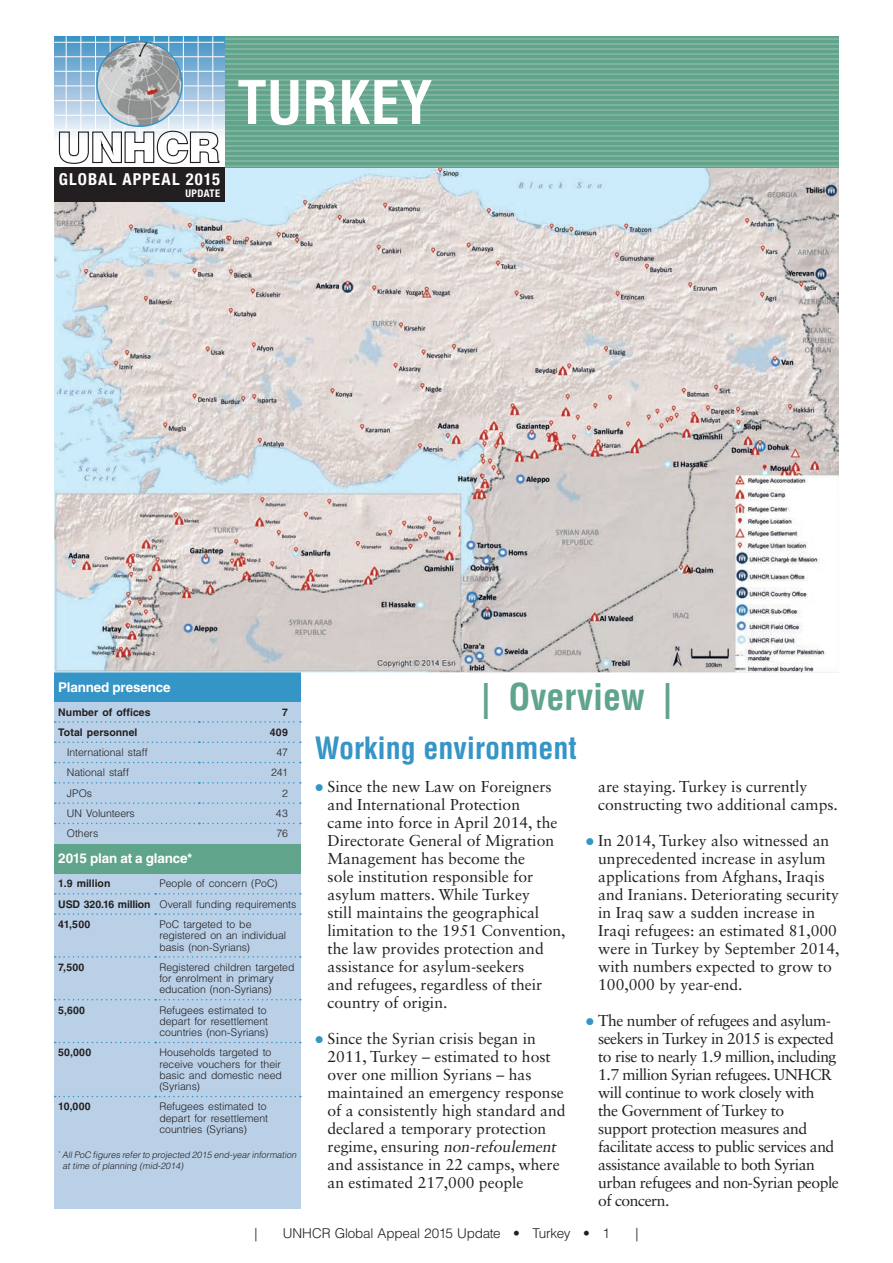
<style>
.page{position:relative;width:893px;height:1263px;background:#fff}
.page>*{position:absolute;margin:0;border:0;box-sizing:border-box;transform-origin:0 0}
.t1{font:700 condensed 58.5px "Helvetica LT Std";color:#fff}
.t2{font:700 condensed 36px "Helvetica LT Std";color:#5fa48b}
.t3{font:700 condensed 30px "Helvetica LT Std";color:#3595c6}
.t4{font:700 condensed 16.5px "Helvetica Neue";letter-spacing:.07em;color:#fff}
.t5{font:15.75px/18px "Sabon LT Std";color:#231f20}
.t6{font:15.75px/18px "Sabon LT Std";letter-spacing:-.03em;color:#231f20}
.t7{font:300 13.5px "Helvetica LT Std";letter-spacing:-.015em;color:#231f20}
.t8{font:700 13.5px "Helvetica LT Std";letter-spacing:-.015em;color:#fff}
.t9{font:300 10.5px/11.2px "Helvetica LT Std";letter-spacing:-.005em;color:#231f20}
.t10{font:700 10.5px "Helvetica LT Std";letter-spacing:.005em;color:#231f20}
.t11{font:700 condensed 10.5px "Helvetica Neue";letter-spacing:.035em;color:#fff}
.t12{font:italic 300 9px/10.5px "Helvetica LT Std";color:#231f20}
.s1{font-weight:700}
.s2{color:#3595c6}
.s3{font-style:italic}
</style>
<div class="page">
<div style="left:54px;top:672px;width:247px;height:537px;background:#b9d0e7"></div>
<div style="left:54px;top:672px;width:247px;height:30px;background:#3595c6"></div>
<svg style="left:55px;top:721px;width:246px;height:2px"></svg>
<svg style="left:55px;top:741px;width:246px;height:2px"></svg>
<svg style="left:55px;top:762px;width:246px;height:1px"></svg>
<svg style="left:55px;top:782px;width:246px;height:2px"></svg>
<svg style="left:55px;top:802px;width:246px;height:2px"></svg>
<svg style="left:55px;top:823px;width:246px;height:1px"></svg>
<div style="left:54px;top:844px;width:247px;height:29px;background:#5fa48b"></div>
<svg style="left:55px;top:893px;width:246px;height:1px"></svg>
<svg style="left:55px;top:913px;width:246px;height:2px"></svg>
<svg style="left:55px;top:956px;width:246px;height:2px"></svg>
<svg style="left:55px;top:999px;width:246px;height:1px"></svg>
<svg style="left:55px;top:1042px;width:246px;height:1px"></svg>
<svg style="left:55px;top:1096px;width:246px;height:1px"></svg>
<img style="left:54px;top:168px;width:785px;height:504px">
<svg style="left:225px;top:36px;width:614px;height:132px;background:#66a78e"></svg>
<hr style="left:225px;top:38px;width:614px;height:1px;background:#80b39d">
<hr style="left:225px;top:79px;width:614px;height:1px;background:#80b39d">
<hr style="left:225px;top:120px;width:614px;height:1px;background:#80b39d">
<hr style="left:225px;top:59px;width:614px;height:1px;background:#80b39d">
<hr style="left:225px;top:100px;width:614px;height:1px;background:#80b39d">
<hr style="left:225px;top:140px;width:614px;height:1px;background:#80b39d">
<hr style="left:225px;top:49px;width:614px;height:1px;background:#80b39d">
<hr style="left:225px;top:89px;width:614px;height:1px;background:#80b39d">
<hr style="left:225px;top:130px;width:614px;height:1px;background:#80b39d">
<hr style="left:225px;top:69px;width:614px;height:1px;background:#80b39d">
<hr style="left:225px;top:110px;width:614px;height:1px;background:#80b39d">
<hr style="left:225px;top:151px;width:614px;height:1px;background:#80b39d">
<hr style="left:225px;top:166px;width:614px;height:1px;background:#80b39d">
<hr style="left:225px;top:43px;width:614px;height:1px;background:#80b39d">
<hr style="left:225px;top:84px;width:614px;height:1px;background:#80b39d">
<hr style="left:225px;top:125px;width:614px;height:1px;background:#80b39d">
<hr style="left:225px;top:64px;width:614px;height:1px;background:#80b39d">
<hr style="left:225px;top:105px;width:614px;height:1px;background:#80b39d">
<hr style="left:225px;top:146px;width:614px;height:1px;background:#80b39d">
<hr style="left:225px;top:161px;width:614px;height:1px;background:#80b39d">
<hr style="left:225px;top:54px;width:614px;height:1px;background:#80b39d">
<hr style="left:225px;top:95px;width:614px;height:1px;background:#80b39d">
<hr style="left:225px;top:135px;width:614px;height:1px;background:#80b39d">
<hr style="left:225px;top:74px;width:614px;height:1px;background:#80b39d">
<hr style="left:225px;top:115px;width:614px;height:1px;background:#80b39d">
<hr style="left:225px;top:156px;width:614px;height:1px;background:#80b39d">
<svg style="left:55px;top:36px;width:169px;height:1px"></svg>
<svg style="left:55px;top:37px;width:169px;height:99px;background:#96c0dd"></svg>
<hr style="left:54px;top:42px;width:170px;height:1px;background:#fff">
<hr style="left:55px;top:56px;width:170px;height:1px;background:#fff">
<hr style="left:55px;top:71px;width:170px;height:1px;background:#fff">
<hr style="left:55px;top:86px;width:170px;height:1px;background:#fff">
<hr style="left:55px;top:100px;width:170px;height:1px;background:#fff">
<hr style="left:55px;top:115px;width:170px;height:1px;background:#fff">
<hr style="left:55px;top:130px;width:170px;height:1px;background:#fff">
<hr style="left:139px;top:36px;width:1px;height:103px;background:#fff">
<hr style="left:124px;top:36px;width:1px;height:103px;background:#fff">
<hr style="left:110px;top:36px;width:1px;height:103px;background:#fff">
<hr style="left:95px;top:36px;width:1px;height:103px;background:#fff">
<hr style="left:81px;top:36px;width:1px;height:103px;background:#fff">
<hr style="left:66px;top:36px;width:1px;height:103px;background:#fff">
<hr style="left:154px;top:36px;width:1px;height:103px;background:#fff">
<hr style="left:168px;top:36px;width:1px;height:103px;background:#fff">
<hr style="left:183px;top:36px;width:1px;height:103px;background:#fff">
<hr style="left:198px;top:36px;width:1px;height:103px;background:#fff">
<hr style="left:212px;top:36px;width:1px;height:103px;background:#fff">
<img style="left:97px;top:41px;width:85px;height:85px;border-radius:43px">
<div style="left:96px;top:40px;width:87px;height:87px;border:2px solid #3595c6;border-radius:50%"></div>
<div style="left:54px;top:168px;width:171px;height:34px;background:#231f20"></div>
<svg style="left:58px;top:129px;width:162px;height:35px"></svg>
<h1 class="t1" style="left:237px;top:66px;width:197px">TURKEY</h1>
<p class="t4" style="left:59px;top:169px;width:163px">GLOBAL APPEAL 2015</p>
<p class="t11" style="left:185px;top:187px;width:36px">UPDATE</p>
<p class="t8" style="left:58px;top:679px;width:114px">Planned presence</p>
<p class="t10" style="left:58px;top:705px;width:94px">Number of offices</p>
<p class="t10" style="left:282px;top:705px;width:7px">7</p>
<p class="t10" style="left:58px;top:726px;width:81px">Total personnel</p>
<p class="t10" style="left:270px;top:726px;width:19px">409</p>
<p class="t9" style="left:67px;top:747px;width:82px">International staff</p>
<p class="t9" style="left:277px;top:747px;width:13px">47</p>
<p class="t9" style="left:67px;top:767px;width:64px">National staff</p>
<p class="t9" style="left:271px;top:767px;width:18px">241</p>
<p class="t9" style="left:67px;top:787px;width:27px">JPOs</p>
<p class="t9" style="left:282px;top:787px;width:7px">2</p>
<p class="t9" style="left:67px;top:808px;width:70px">UN Volunteers</p>
<p class="t9" style="left:276px;top:808px;width:13px">43</p>
<p class="t9" style="left:67px;top:828px;width:33px">Others</p>
<p class="t9" style="left:276px;top:828px;width:13px">76</p>
<p class="t8" style="left:58px;top:850px;width:136px">2015 plan at a glance*</p>
<p class="t10" style="left:58px;top:877px;width:54px">1.9 million</p>
<p class="t9" style="left:58px;top:873px;width:240px;line-height:20.2px;text-indent:101px">People of concern (PoC)<br><span class="s1">USD 320.16 million</span> Overall funding requirements<br><span class="s1">41,500</span></p>
<p class="t9" style="left:159px;top:918px;width:128px">PoC targeted to be registered on an individual basis (non-Syrians)</p>
<p class="t10" style="left:58px;top:961px;width:28px">7,500</p>
<p class="t9" style="left:159px;top:961px;width:137px">Registered children targeted for enrolment in primary education (non-Syrians)</p>
<p class="t10" style="left:58px;top:1003px;width:28px">5,600</p>
<p class="t9" style="left:159px;top:1004px;width:110px">Refugees estimated to depart for resettlement countries (non-Syrians)</p>
<p class="t10" style="left:58px;top:1046px;width:35px">50,000</p>
<p class="t9" style="left:159px;top:1047px;width:124px">Households targeted to receive vouchers for their basic and domestic need (Syrians)</p>
<p class="t10" style="left:58px;top:1100px;width:34px">10,000</p>
<p class="t9" style="left:159px;top:1101px;width:110px">Refugees estimated to depart for resettlement countries (Syrians)</p>
<p class="t12" style="left:62px;top:1150px;width:237px;text-indent:-4px"><sup>*</sup> AllPoC figures referto projected 2015 end-yearinformation at time of planning (mid-2014)</p>
<h2 class="t2" style="left:482px;top:674px;width:192px">| Overview |</h2>
<h3 class="t3" style="left:315px;top:729px;width:263px">Working environment</h3>
<p class="t5" style="left:328px;top:777px;width:240px;text-indent:-13px"><span class="s2">●</span> Since the new Law on Foreigners and International Protection<br>came into force in April 2014, the<br>Directorate General of Migration<br>Management has become the<br>sole institution responsible for asylum matters. While Turkey<br>still maintains the geographical limitation to the 1951 Convention, the law provides protection and assistance for asylum-seekers<br>and refugees, regardless of their country of origin.</p>
<p class="t5" style="left:328px;top:1029px;width:240px;text-indent:-13px"><span class="s2">●</span> Since the Syrian crisis began in<br>2011, Turkey – estimated to host over one million Syrians – has maintained an emergency response of a consistently high standard and declared a temporary protection regime, ensuring <span class="s3">non-refoulement </span>and assistance in 22 camps, where an estimated 217,000 people</p>
<p class="t5" style="left:598px;top:777px;width:241px">are staying. Turkey is currently constructing two additional camps.</p>
<p class="t5" style="left:598px;top:831px;width:243px;text-indent:-13px"><span class="s2">●</span> In 2014, Turkey also witnessed an unprecedented increase in asylum applications from Afghans, Iraqis and Iranians. Deteriorating security in Iraq saw a sudden increase in<br>Iraqi refugees: an estimated 81,000 were in Turkey by September 2014, with numbers expected to grow to<br>100,000 by year-end.</p>
<p class="t6" style="left:598px;top:1011px;width:242px;text-indent:-13px"><span class="s2">●</span> The number of refugees and asylum&shy;seekers in Turkey in 2015 is expected to rise to nearly 1.9 million, including 1.7 million Syrian refugees. UNHCR will continue to work closely with<br>the Government of Turkey to<br>support protection measures and facilitate access to public services and assistance available to both Syrian urban refugees and non-Syrian people of concern.</p>
<p class="t7" style="left:254px;top:1224px;width:4px">|</p>
<p class="t7" style="left:283px;top:1224px;width:329px">UNHCR Global Appeal 2015 Update • Turkey • 1</p>
<p class="t7" style="left:635px;top:1224px;width:4px">|</p>
</div>
